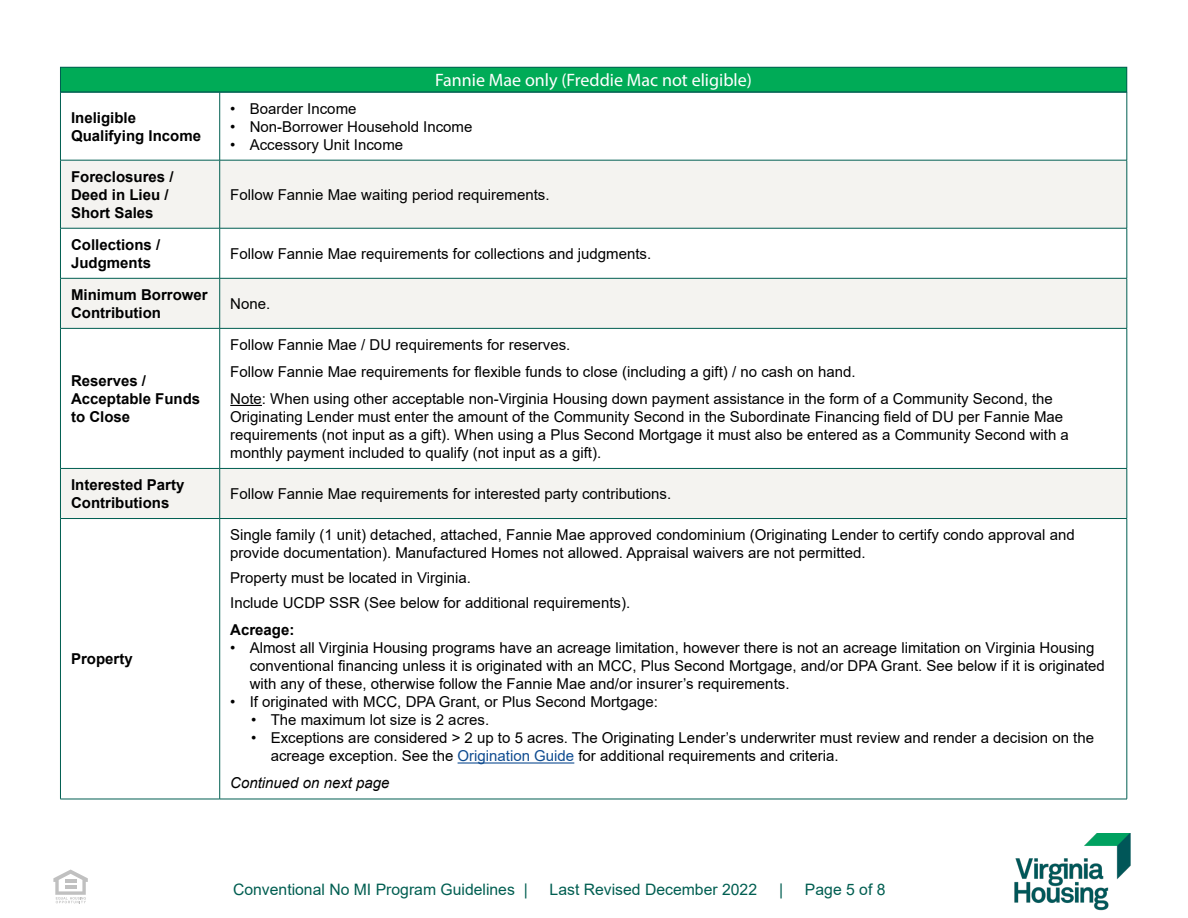
<style>
.page{position:relative;width:1188px;height:918px;background:#fff}
.page>*{position:absolute;margin:0;border:0;box-sizing:border-box;transform-origin:0 0}
.t1{font:18px "Myriad Pro";color:#fff}
.t2{font:15.75px "Arial";color:#005e51}
.t3{font:15px/18px "Arial";color:#000}
.t4{font:700 15px/18px "Arial";color:#000}
.t5{font:italic 15px "Arial";color:#000}
.s1{color:#0e4b90}
</style>
<div class="page">
<div style="left:60px;top:67px;width:1067px;height:25px;background:#00ab57"></div>
<div style="left:60px;top:67px;width:1067px;height:25px;border:1px solid #005e51"></div>
<img style="left:1014px;top:833px;width:117px;height:78px">
<svg style="left:53px;top:870px;width:35px;height:33px"></svg>
<svg style="left:61px;top:161px;width:1066px;height:357px"></svg>
<hr style="left:60px;top:92px;width:160px;height:1px;background:#005e51">
<hr style="left:60px;top:92px;width:1px;height:68px;background:#005e51">
<hr style="left:220px;top:92px;width:907px;height:1px;background:#005e51">
<hr style="left:219px;top:92px;width:1px;height:68px;background:#005e51">
<hr style="left:1127px;top:92px;width:1px;height:68px;background:#005e51">
<hr style="left:60px;top:160px;width:160px;height:1px;background:#005e51">
<hr style="left:60px;top:160px;width:1px;height:68px;background:#005e51">
<hr style="left:220px;top:160px;width:907px;height:1px;background:#005e51">
<hr style="left:219px;top:160px;width:1px;height:68px;background:#005e51">
<hr style="left:1127px;top:160px;width:1px;height:68px;background:#005e51">
<hr style="left:60px;top:228px;width:160px;height:1px;background:#005e51">
<hr style="left:60px;top:228px;width:1px;height:50px;background:#005e51">
<hr style="left:220px;top:228px;width:907px;height:1px;background:#005e51">
<hr style="left:219px;top:228px;width:1px;height:50px;background:#005e51">
<hr style="left:1127px;top:228px;width:1px;height:50px;background:#005e51">
<hr style="left:60px;top:278px;width:160px;height:1px;background:#005e51">
<hr style="left:60px;top:278px;width:1px;height:50px;background:#005e51">
<hr style="left:220px;top:278px;width:907px;height:1px;background:#005e51">
<hr style="left:219px;top:278px;width:1px;height:50px;background:#005e51">
<hr style="left:1127px;top:278px;width:1px;height:50px;background:#005e51">
<hr style="left:60px;top:328px;width:160px;height:1px;background:#005e51">
<hr style="left:60px;top:329px;width:1px;height:139px;background:#005e51">
<hr style="left:220px;top:328px;width:907px;height:1px;background:#005e51">
<hr style="left:219px;top:329px;width:1px;height:139px;background:#005e51">
<hr style="left:1127px;top:329px;width:1px;height:139px;background:#005e51">
<hr style="left:60px;top:468px;width:160px;height:1px;background:#005e51">
<hr style="left:60px;top:469px;width:1px;height:49px;background:#005e51">
<hr style="left:220px;top:468px;width:907px;height:1px;background:#005e51">
<hr style="left:219px;top:469px;width:1px;height:49px;background:#005e51">
<hr style="left:1127px;top:469px;width:1px;height:49px;background:#005e51">
<hr style="left:60px;top:519px;width:1px;height:280px;background:#005e51">
<hr style="left:219px;top:519px;width:1px;height:280px;background:#005e51">
<hr style="left:1127px;top:519px;width:1px;height:280px;background:#005e51">
<hr style="left:60px;top:518px;width:160px;height:1px;background:#005e51">
<hr style="left:220px;top:518px;width:907px;height:1px;background:#005e51">
<hr style="left:60px;top:799px;width:160px;height:1px;background:#005e51">
<hr style="left:220px;top:799px;width:907px;height:1px;background:#005e51">
<hr style="left:230px;top:405px;width:32px;height:1px;background:#000">
<hr style="left:458px;top:762px;width:116px;height:2px;background:#0e4b90">
<p class="t4" style="left:71px;top:108px;width:132px">Ineligible<br>Qualifying Income</p>
<p class="t4" style="left:71px;top:168px;width:104px">Foreclosures /<br>Deed in Lieu /<br>Short Sales</p>
<p class="t1" style="left:435px;top:69px;width:318px">Fannie Mae only (Freddie Mac not eligible)</p>
<p class="t3" style="left:230px;top:99px;width:128px">• Boarder Income</p>
<p class="t3" style="left:230px;top:117px;width:244px">• Non-Borrower Household Income</p>
<p class="t3" style="left:230px;top:135px;width:174px">• Accessory Unit Income</p>
<p class="t3" style="left:230px;top:185px;width:321px">Follow Fannie Mae waiting period requirements.</p>
<p class="t4" style="left:71px;top:236px;width:91px">Collections /<br>Judgments</p>
<p class="t3" style="left:230px;top:244px;width:422px">Follow Fannie Mae requirements for collections and judgments.</p>
<p class="t4" style="left:71px;top:286px;width:138px">Minimum Borrower<br>Contribution</p>
<p class="t3" style="left:230px;top:294px;width:42px">None.</p>
<p class="t4" style="left:71px;top:372px;width:131px">Reserves /<br>Acceptable Funds to Close</p>
<p class="t3" style="left:230px;top:331px;width:824px;line-height:27px">Follow Fannie Mae / DU requirements for reserves.<br>Follow Fannie Mae requirements for flexible funds to close (including a gift) / no cash on hand.<br>Note: When using other acceptable non-Virginia Housing down payment assistance in the form of a Community Second, the</p>
<p class="t3" style="left:230px;top:408px;width:840px">Originating Lender must enter the amount of the Community Second in the Subordinate Financing field of DU per Fannie Mae requirements (not input as a gift). When using a Plus Second Mortgage it must also be entered as a Community Second with a monthly payment included to qualify (not input as a gift).</p>
<p class="t4" style="left:71px;top:476px;width:115px">Interested Party<br>Contributions</p>
<p class="t3" style="left:230px;top:485px;width:442px">Follow Fannie Mae requirements for interested party contributions.</p>
<p class="t4" style="left:71px;top:650px;width:63px">Property</p>
<p class="t3" style="left:230px;top:526px;width:846px">Single family (1 unit) detached, attached, Fannie Mae approved condominium (Originating Lender to certify condo approval and provide documentation). Manufactured Homes not allowed. Appraisal waivers are not permitted.</p>
<p class="t3" style="left:230px;top:565px;width:401px;line-height:25.2px">Property must be located in Virginia.<br>Include UCDP SSR (See below for additional requirements).</p>
<p class="t4" style="left:230px;top:621px;width:66px">Acreage:</p>
<p class="t3" style="left:250px;top:639px;width:857px;text-indent:-19px">• Almost all Virginia Housing programs have an acreage limitation, however there is not an acreage limitation on Virginia Housing conventional financing unless it is originated with an MCC, Plus Second Mortgage, and/or DPA Grant. See below if it is originated with any of these, otherwise follow the Fannie Mae and/or insurer’s requirements.</p>
<p class="t3" style="left:230px;top:693px;width:429px">• If originated with MCC, DPA Grant, or Plus Second Mortgage:</p>
<p class="t3" style="left:251px;top:711px;width:239px">• The maximum lot size is 2 acres.</p>
<p class="t3" style="left:271px;top:729px;width:825px;text-indent:-20px">• Exceptions are considered &gt; 2 up to 5 acres. The Originating Lender’s underwriter must review and render a decision on the acreage exception. See the <span class="s1">Origination Guide</span> for additional requirements and criteria.</p>
<p class="t5" style="left:230px;top:773px;width:161px">Continued on next page</p>
<p class="t2" style="left:233px;top:879px;width:296px">Conventional No MI Program Guidelines |</p>
<p class="t2" style="left:550px;top:879px;width:209px">Last Revised December 2022</p>
<p class="t2" style="left:779px;top:879px;width:6px">|</p>
<p class="t2" style="left:805px;top:879px;width:82px">Page 5 of 8</p>
</div>
